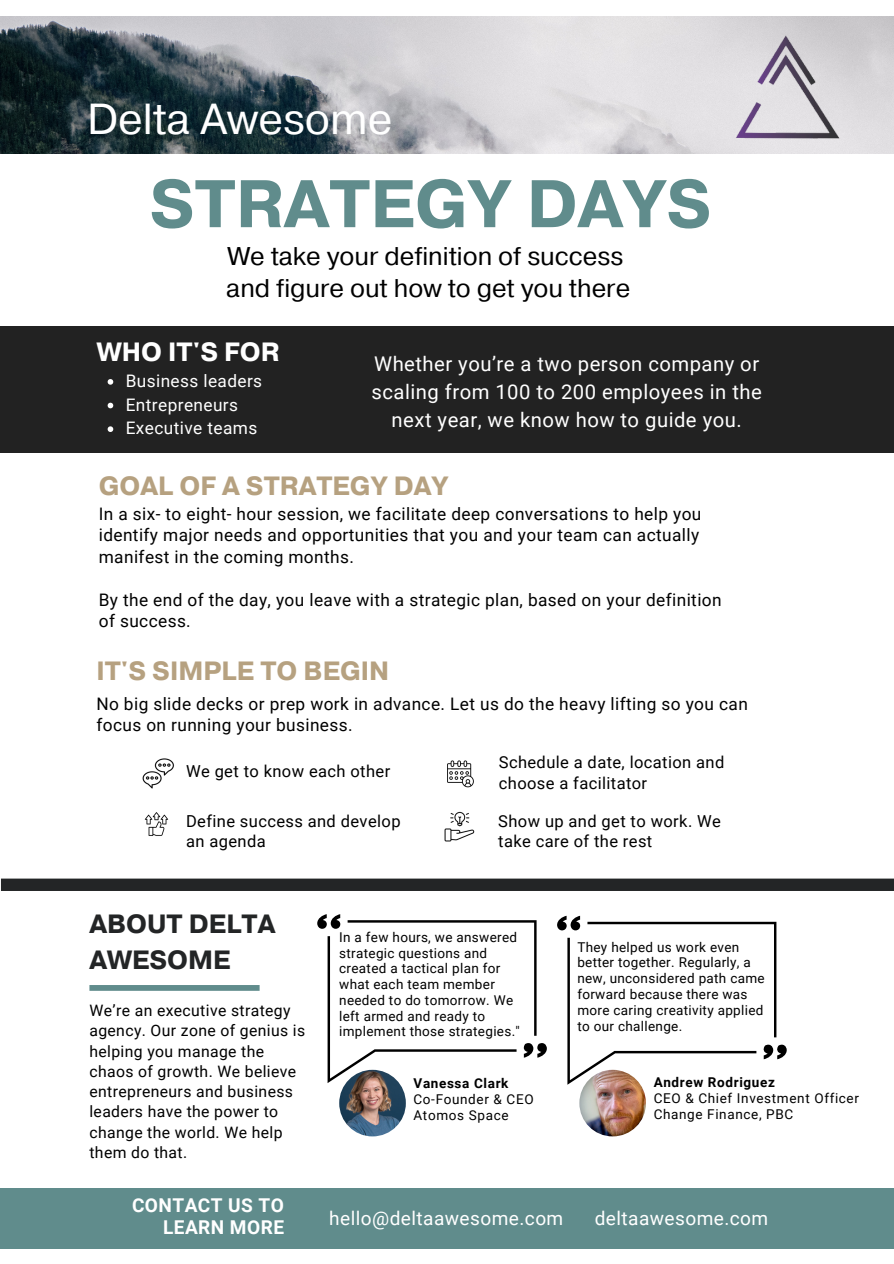
<style>
.page{position:relative;width:894px;height:1264px;background:#fff}
.page>*{position:absolute;margin:0;border:0;box-sizing:border-box;transform-origin:0 0}
.t1{font:700 67.05px "Pragmatica";color:#608c8c}
.t2{font:43.2px "Pragmatica";color:#fff}
.t3{font:700 26.25px "Pragmatica";color:#b6a180}
.t4{font:700 26.25px/36px "Pragmatica";color:#232526}
.t5{font:700 26.25px "Pragmatica";color:#fff}
.t6{font:25.5px/32.7px "Pragmatica";color:#000}
.t7{font:20.25px/28.2px "Roboto";letter-spacing:.025em;color:#fff;text-align:center}
.t8{font:19.05px "Roboto";letter-spacing:.025em;color:#fff}
.t9{font:700 19.05px/22.5px "Roboto";letter-spacing:.025em;color:#fff;text-align:right}
.t10{font:17.25px/21.5px "Roboto";letter-spacing:.025em;color:#000}
.t11{font:17.25px/23.7px "Roboto";letter-spacing:.025em;color:#fff}
.t12{font:16.5px/20.2px "Roboto";letter-spacing:.025em;color:#000}
.t13{font:15.75px/20.2px "Roboto";letter-spacing:.025em;color:#000}
.t14{font:13.5px/15.8px "Roboto";letter-spacing:.025em;color:#000}
.t15{font:13.5px/15.8px "Roboto";letter-spacing:.05em;color:#000}
.t16{font:700 13.5px "Roboto";letter-spacing:.045em;color:#000}
.t17{font:13.5px/15.8px "Roboto";letter-spacing:.045em;color:#000}
</style>
<div class="page">
<div style="left:0;top:1188px;width:893px;height:60px;background:#608c8c"></div>
<div style="left:89px;top:985px;width:170px;height:5px;background:#608c8c"></div>
<img style="left:0;top:16px;width:893px;height:138px">
<img style="left:724px;top:28px;width:124px;height:123px">
<div style="left:0;top:326px;width:893px;height:126px;background:#222"></div>
<img style="left:142px;top:758px;width:32px;height:31px">
<img style="left:144px;top:812px;width:25px;height:24px">
<img style="left:447px;top:760px;width:27px;height:28px">
<img style="left:444px;top:811px;width:31px;height:31px">
<div style="left:1px;top:878px;width:892px;height:13px;background:#232526"></div>
<svg style="left:317px;top:914px;width:229px;height:169px"></svg>
<img style="left:339px;top:1069px;width:67px;height:67px;border-radius:50%">
<svg style="left:108px;top:379px;width:5px;height:5px"></svg>
<svg style="left:108px;top:403px;width:5px;height:5px"></svg>
<svg style="left:108px;top:426px;width:5px;height:6px"></svg>
<svg style="left:557px;top:915px;width:229px;height:169px"></svg>
<img style="left:579px;top:1069px;width:66px;height:67px;border-radius:50%">
<h2 class="t2" style="left:87px;top:91px;width:307px">Delta Awesome</h2>
<h1 class="t1" style="left:149px;top:160px;width:563px">STRATEGY DAYS</h1>
<h3 class="t6" style="left:226px;top:240px;width:405px">We take your definition of success and figure out how to get you there</h3>
<h3 class="t5" style="left:97px;top:334px;width:184px">WHO IT'S FOR</h3>
<p class="t11" style="left:126px;top:369px;width:138px">Business leaders<br>Entrepreneurs<br>Executive teams</p>
<p class="t7" style="left:371px;top:350px;width:391px">Whether you’re a two person company or scaling from 100 to 200 employees in the next year, we know how to guide you.</p>
<h3 class="t3" style="left:99px;top:468px;width:351px">GOAL OF A STRATEGY DAY</h3>
<p class="t10" style="left:99px;top:503px;width:604px">In a six- to eight- hour session, we facilitate deep conversations to help you identify major needs and opportunities that you and your team can actually manifest in the coming months.</p>
<p class="t10" style="left:99px;top:589px;width:624px">By the end of the day, you leave with a strategic plan, based on your definition of success.</p>
<h3 class="t3" style="left:96px;top:653px;width:294px">IT'S SIMPLE TO BEGIN</h3>
<p class="t10" style="left:96px;top:693px;width:652px">No big slide decks or prep work in advance. Let us do the heavy lifting so you can focus on running your business.</p>
<p class="t12" style="left:186px;top:760px;width:206px">We get to know each other</p>
<p class="t12" style="left:186px;top:811px;width:216px">Define success and develop an agenda</p>
<p class="t12" style="left:498px;top:752px;width:227px">Schedule a date, location and choose a facilitator</p>
<p class="t12" style="left:498px;top:811px;width:224px">Show up and get to work. We take care of the rest</p>
<h3 class="t4" style="left:89px;top:907px;width:187px">ABOUT DELTA<br>AWESOME</h3>
<p class="t13" style="left:89px;top:1000px;width:217px">We’re an executive strategy agency. Our zone of genius is helping you manage the chaos of growth. We believe entrepreneurs and business leaders have the power to change the world. We help them do that.</p>
<p class="t9" style="left:132px;top:1193px;width:153px">CONTACT US TO<br>LEARN MORE</p>
<p class="t14" style="left:339px;top:929px;width:182px">In a few hours, we answered strategic questions and created a tactical plan for what each team member needed to do tomorrow. We left armed and ready to implement those strategies."</p>
<p class="t16" style="left:413px;top:1075px;width:96px">Vanessa Clark</p>
<p class="t17" style="left:413px;top:1091px;width:122px">Co-Founder &amp; CEO<br>Atomos Space</p>
<p class="t14" style="left:577px;top:939px;width:189px">They helped us work even better together. Regularly, a new, unconsidered path came forward because there was more caring creativity applied to our challenge.</p>
<p class="t16" style="left:653px;top:1074px;width:123px">Andrew Rodriguez</p>
<p class="t15" style="left:653px;top:1090px;width:207px">CEO &amp; Chief Investment Officer<br>Change Finance, PBC</p>
<p class="t8" style="left:329px;top:1207px;width:235px">hello@deltaawesome.com</p>
<p class="t8" style="left:594px;top:1207px;width:175px">deltaawesome.com</p>
</div>
